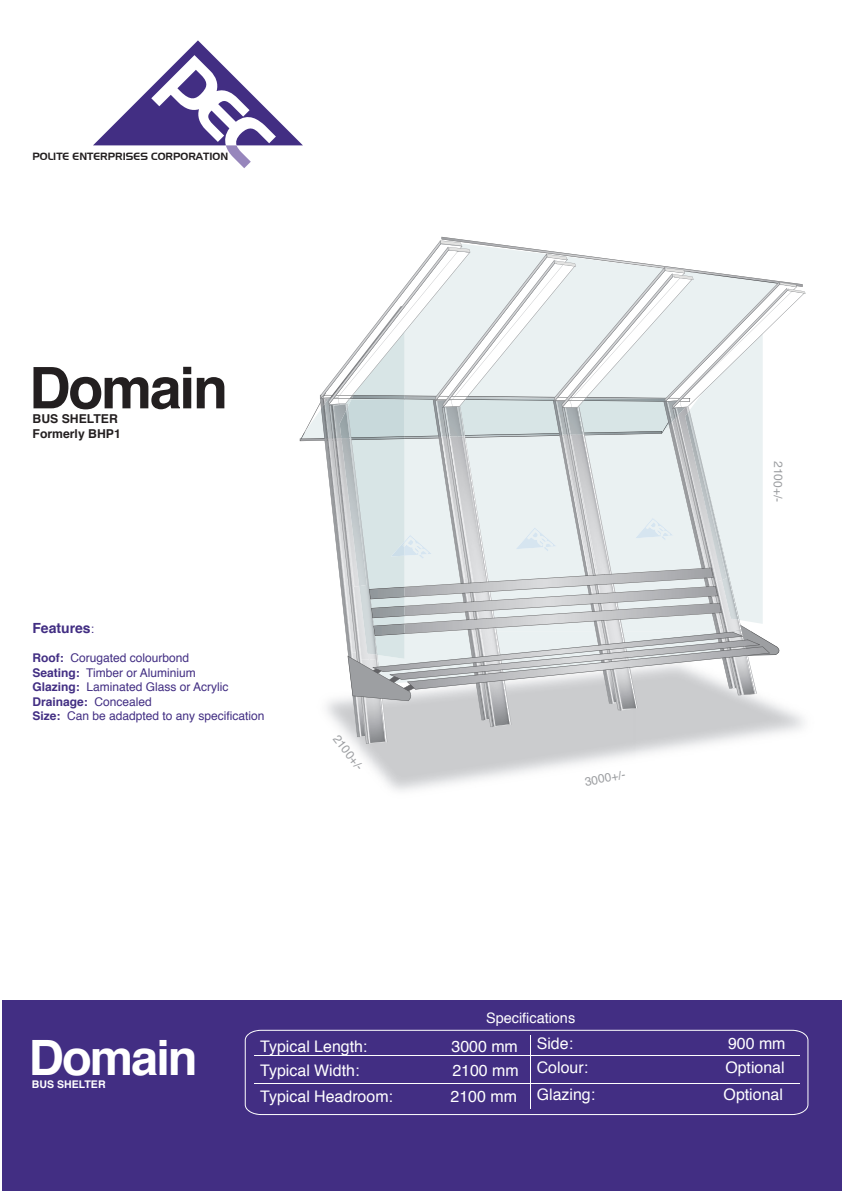
<style>
.page{position:relative;width:842px;height:1191px;background:#fff}
.page>*{position:absolute;margin:0;border:0;box-sizing:border-box;transform-origin:0 0}
.t1{font:700 57.4px "Helvetica";letter-spacing:-.04em;color:#231f20}
.t2{font:700 48.7px "Helvetica";letter-spacing:-.04em;color:#fff}
.t3{font:15.9px "Helvetica";color:#fff}
.t4{font:14.4px "Helvetica";color:#fff}
.t5{font:700 14px "Helvetica";color:#422e83}
.t6{font:700 12.2px/14.7px "Helvetica";color:#231f20}
.t7{font:12px/14.4px "Helvetica";color:#422e83}
.t8{font:12px "Helvetica";color:#9d9fa2}
.t9{font:700 10.6px "Helvetica";color:#fff}
.t10{font:10.4px "Slicker";color:#231f20}
.s1{font-weight:400;font-size:12px}
.s2{font-weight:700}
</style>
<div class="page">
<div style="left:3px;top:1000px;width:839px;height:191px;background:#422e83"></div>
<svg style="left:245px;top:1029px;width:563px;height:86px"></svg>
<hr style="left:530px;top:1035px;width:1px;height:74px;background:#fff">
<hr style="left:254px;top:1055px;width:545px;height:1px;background:#fff">
<hr style="left:254px;top:1083px;width:545px;height:1px;background:#fff">
<svg style="left:300px;top:237px;width:506px;height:507px"></svg>
<svg style="left:93px;top:40px;width:210px;height:128px"></svg>
<p class="t10" style="left:32px;top:150px;width:197px">POLITE ENTERPRISES CORPORATION</p>
<h1 class="t1" style="left:29px;top:342px;width:200px">Domain</h1>
<p class="t6" style="left:33px;top:412px;width:90px">BUS SHELTER<br>Formerly BHP1</p>
<p class="t5" style="left:32px;top:617px;width:63px">Features<span class="s1">:</span></p>
<p class="t7" style="left:32px;top:651px;width:234px"><span class="s2">Roof:</span> Corugated colourbond<br><span class="s2">Seating:</span> Timber or Aluminium<br><span class="s2">Glazing:</span> Laminated Glass or Acrylic<br><span class="s2">Drainage:</span> Concealed<br><span class="s2">Size:</span> Can be adadpted to any specification</p>
<p class="t8" style="left:343px;top:730px;width:43px;rotate:52deg">2100+/-</p>
<p class="t8" style="left:583px;top:772px;width:43px;rotate:-10deg">3000+/-</p>
<p class="t4" style="left:486px;top:1006px;width:91px">Specifications</p>
<p class="t8" style="left:787px;top:461px;width:43px;rotate:90deg">- / +0012</p>
<h2 class="t2" style="left:29px;top:1019px;width:170px">Domain</h2>
<p class="t9" style="left:32px;top:1076px;width:75px">BUS SHELTER</p>
<h3 class="t3" style="left:260px;top:1033px;width:109px">Typical Length:</h3>
<h3 class="t3" style="left:451px;top:1033px;width:68px">3000 mm</h3>
<h3 class="t3" style="left:260px;top:1057px;width:101px">Typical Width:</h3>
<h3 class="t3" style="left:452px;top:1057px;width:68px">2100 mm</h3>
<h3 class="t3" style="left:260px;top:1084px;width:134px">Typical Headroom:</h3>
<h3 class="t3" style="left:451px;top:1084px;width:68px">2100 mm</h3>
<h3 class="t3" style="left:537px;top:1031px;width:38px">Side:</h3>
<h3 class="t3" style="left:728px;top:1031px;width:59px">900 mm</h3>
<h3 class="t3" style="left:537px;top:1055px;width:53px">Colour:</h3>
<h3 class="t3" style="left:725px;top:1055px;width:61px">Optional</h3>
<h3 class="t3" style="left:537px;top:1082px;width:60px">Glazing:</h3>
<h3 class="t3" style="left:724px;top:1082px;width:61px">Optional</h3>
</div>
